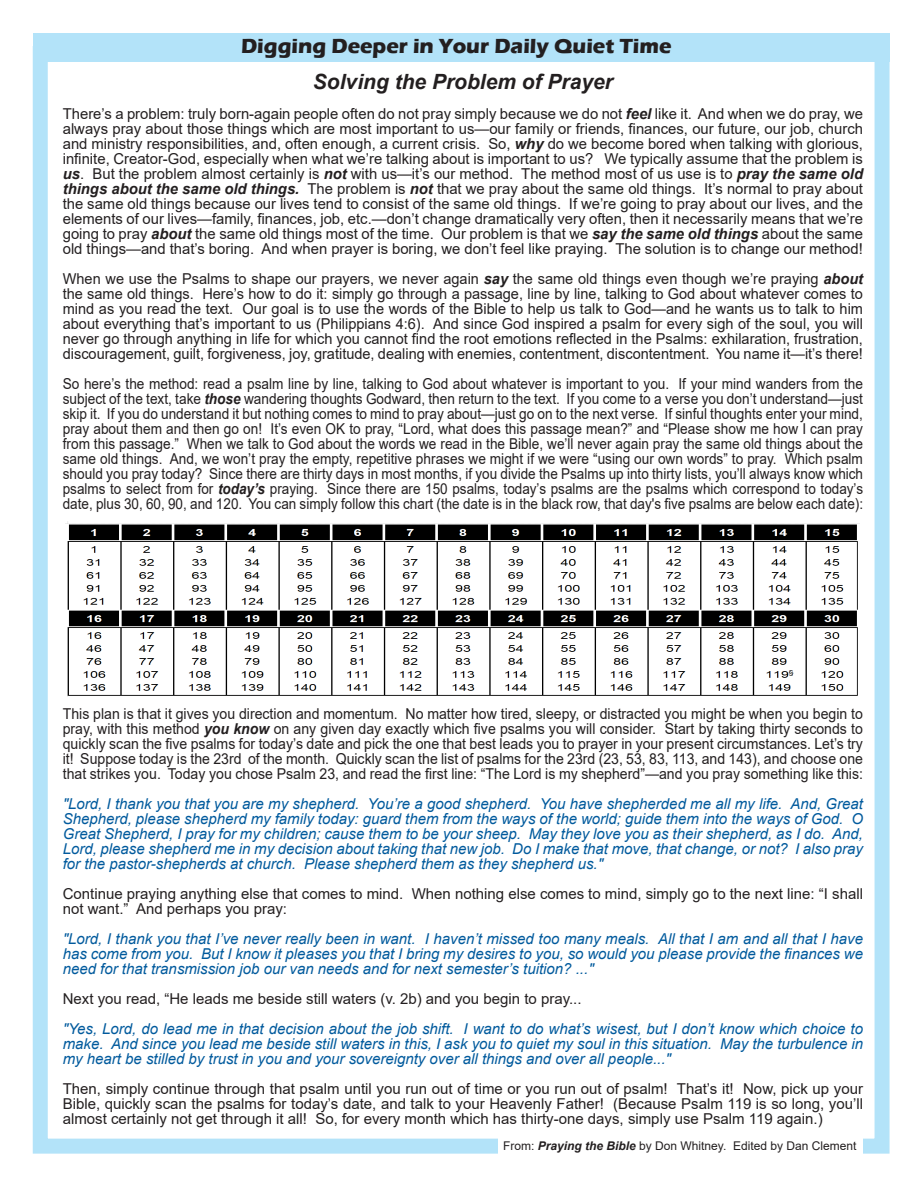
<style>
.page{position:relative;width:918px;height:1188px;background:#fff}
.page>*{position:absolute;margin:0;border:0;box-sizing:border-box;transform-origin:0 0}
.t1{font:700 21px "Eras ITC";color:#231f20}
.t2{font:italic 700 21px "Arial";color:#231f20}
.t3{font:15px/15px "Arial";color:#231f20;text-align:justify}
.t4{font:italic 15px/15px "Arial";color:#015a9d;text-align:justify}
.t5{font:15px/15px "Arial";color:#231f20;text-align:justify;scale:.91 1}
.t6{font:15px/15px "Arial";color:#231f20;text-align:justify;scale:.94 1}
.t7{font:12px "Arial";color:#231f20}
.s1{font-weight:700;font-style:italic}
</style>
<div class="page">
<div style="left:33px;top:33px;width:857px;height:28px;background:#b3e3f9"></div>
<div style="left:33px;top:46px;width:857px;height:1108px;border:15px solid #b3e3f9"></div>
<img style="left:65px;top:521px;width:795px;height:175px">
<div style="left:499px;top:1135px;width:364px;height:25px;background:#fff"></div>
<p class="t1" style="left:241px;top:34px;width:432px">Digging Deeper in Your Daily Quiet Time</p>
<p class="t2" style="left:313px;top:67px;width:301px">Solving the Problem of Prayer</p>
<p class="t3" style="left:63px;top:106px;width:802px">There’s a problem: truly born-again people often do not pray simply because we do not <span class="s1">feel</span> like it. And when we do pray, we always pray about those things which are most important to us—our family or friends, finances, our future, our job, church and ministry responsibilities, and, often enough, a current crisis. So, <span class="s1">why</span> do we become bored when talking with glorious, infinite, Creator-God, especially when what we’re talking about is important to us? We typically assume that the problem is <span class="s1">us</span>. But the problem almost certainly is <span class="s1">not</span> with us—it’s our method. The method most of us use is to <span class="s1">pray the same old things about the same old things.</span> The problem is <span class="s1">not</span> that we pray about the same old things. It’s normal to pray about the same old things because our lives tend to consist of the same old things. If we’re going to pray about our lives, and the elements of our lives—family, finances, job, etc.—don’t change dramatically very often, then it necessarily means that we’re going to pray <span class="s1">about</span> the same old things most of the time. Our problem is that we <span class="s1">say the same old things</span> about the same old things—and that’s boring. And when prayer is boring, we don’t feel like praying. The solution is to change our method!</p>
<p class="t3" style="left:63px;top:271px;width:802px">When we use the Psalms to shape our prayers, we never again <span class="s1">say</span> the same old things even though we’re praying <span class="s1">about </span>the same old things. Here’s how to do it: simply go through a passage, line by line, talking to God about whatever comes to mind as you read the text. Our goal is to use the words of the Bible to help us talk to God—and he wants us to talk to him about everything that’s important to us (Philippians 4:6). And since God inspired a psalm for every sigh of the soul, you will never go through anything in life for which you cannot find the root emotions reflected in the Psalms: exhilaration, frustration, discouragement, guilt, forgiveness, joy, gratitude, dealing with enemies, contentment, discontentment. You name it—it’s there!</p>
<p class="t5" style="left:63px;top:376px;width:881px">So here’s the method: read a psalm line by line, talking to God about whatever is important to you. If your mind wanders from the subject of the text, take <span class="s1">those</span> wandering thoughts Godward, then return to the text. If you come to a verse you don’t understand—just skip it. If you do understand it but nothing comes to mind to pray about—just go on to the next verse. If sinful thoughts enter your mind, pray about them and then go on! It’s even OK to pray, “Lord, what does this passage mean?” and “Please show me how I can pray from this passage.” When we talk to God about the words we read in the Bible, we’ll never again pray the same old things about the same old things. And, we won’t pray the empty, repetitive phrases we might if we were “using our own words” to pray. Which psalm should you pray today? Since there are thirty days in most months, if you divide the Psalms up into thirty lists, you’ll always know which psalms to select from for <span class="s1">today’s</span> praying. Since there are 150 psalms, today’s psalms are the psalms which correspond to today’s date, plus 30, 60, 90, and 120. You can simply follow this chart (the date is in the black row, that day's five psalms are below each date):</p>
<p class="t6" style="left:63px;top:706px;width:853px">This plan is that it gives you direction and momentum. No matter how tired, sleepy, or distracted you might be when you begin to pray, with this method <span class="s1">you know</span> on any given day exactly which five psalms you will consider. Start by taking thirty seconds to quickly scan the five psalms for today’s date and pick the one that best leads you to prayer in your present circumstances. Let’s try it! Suppose today is the 23rd of the month. Quickly scan the list of psalms for the 23rd (23, 53, 83, 113, and 143), and choose one that strikes you. Today you chose Psalm 23, and read the first line: “The Lord is my shepherd”—and you pray something like this:</p>
<p class="t4" style="left:63px;top:796px;width:802px">"Lord, I thank you that you are my shepherd. You’re a good shepherd. You have shepherded me all my life. And, Great Shepherd, please shepherd my family today: guard them from the ways of the world; guide them into the ways of God. O Great Shepherd, I pray for my children; cause them to be your sheep. May they love you as their shepherd, as I do. And, Lord, please shepherd me in my decision about taking that new job. Do I make that move, that change, or not? I also pray for the pastor-shepherds at church. Please shepherd them as they shepherd us."</p>
<p class="t3" style="left:63px;top:886px;width:802px">Continue praying anything else that comes to mind. When nothing else comes to mind, simply go to the next line: “I shall not want.” And perhaps you pray:</p>
<p class="t4" style="left:63px;top:931px;width:802px">"Lord, I thank you that I’ve never really been in want. I haven’t missed too many meals. All that I am and all that I have has come from you. But I know it pleases you that I bring my desires to you, so would you please provide the finances we need for that transmission job our van needs and for next semester’s tuition? ..."</p>
<p class="t3" style="left:63px;top:991px;width:520px">Next you read, “He leads me beside still waters (v. 2b) and you begin to pray...</p>
<p class="t4" style="left:63px;top:1021px;width:802px">"Yes, Lord, do lead me in that decision about the job shift. I want to do what’s wisest, but I don’t know which choice to make. And since you lead me beside still waters in this, I ask you to quiet my soul in this situation. May the turbulence in my heart be stilled by trust in you and your sovereignty over all things and over all people..."</p>
<p class="t3" style="left:63px;top:1081px;width:802px">Then, simply continue through that psalm until you run out of time or you run out of psalm! That’s it! Now, pick up your Bible, quickly scan the psalms for today’s date, and talk to your Heavenly Father! (Because Psalm 119 is so long, you’ll almost certainly not get through it all! So, for every month which has thirty-one days, simply use Psalm 119 again.)</p>
<p class="t7" style="left:503px;top:1137px;width:355px">From: <span class="s1">Praying the Bible</span> by Don Whitney. Edited by Dan Clement</p>
</div>
